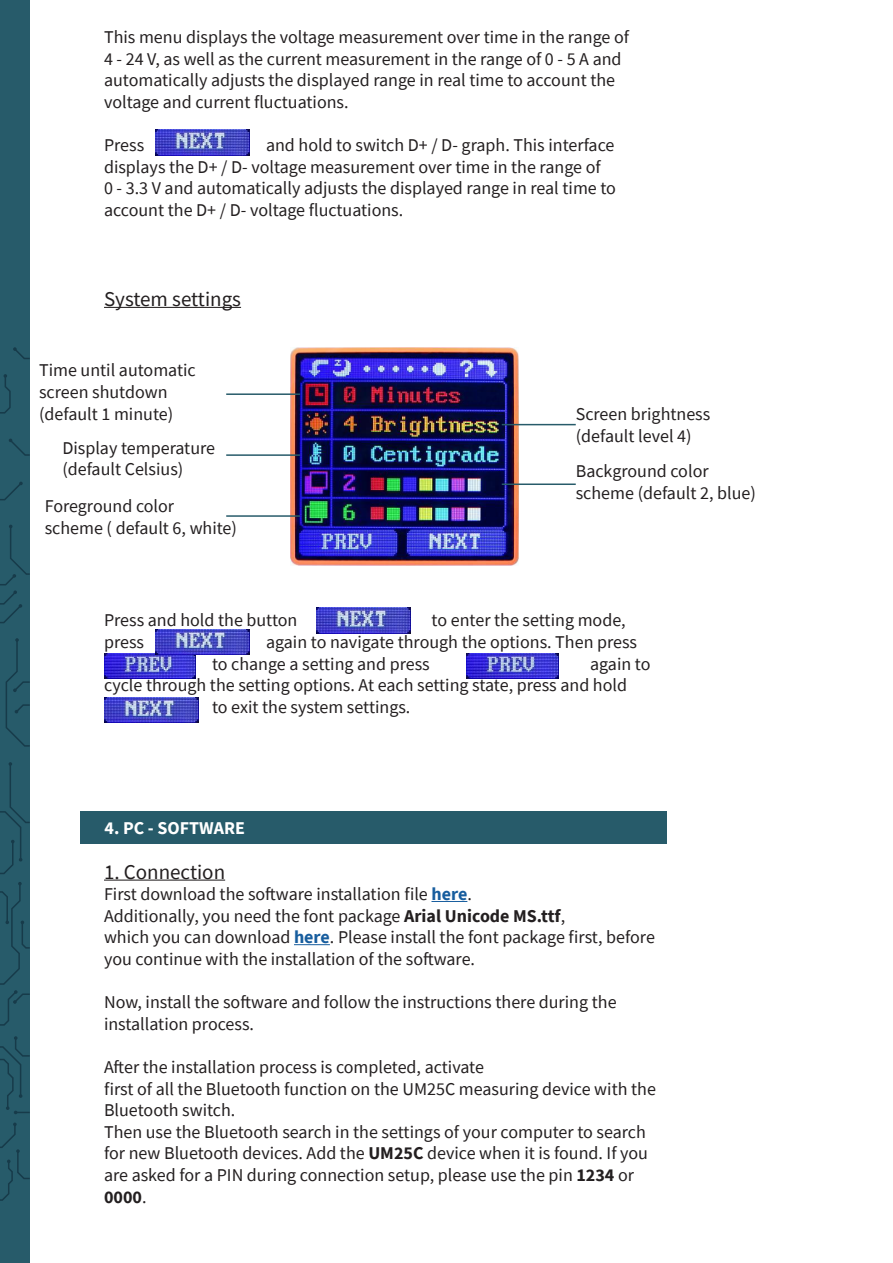
<style>
.page{position:relative;width:893px;height:1263px;background:#fff}
.page>*{position:absolute;margin:0;border:0;box-sizing:border-box;transform-origin:0 0}
.t1{font:21px "Source Sans Pro";color:#231f20}
.t2{font:18px/21.6px "Source Sans Pro";color:#231f20}
.t3{font:700 18px "Source Sans Pro";color:#fff}
.s1{font-weight:700;color:#175d9e}
.s2{font-weight:700}
</style>
<div class="page">
<div style="left:0;top:0;width:30px;height:1263px;background:#275b6a"></div>
<svg style="left:0;top:1122px;width:30px;height:79px"></svg>
<svg style="left:0;top:1036px;width:30px;height:78px"></svg>
<svg style="left:0;top:882px;width:30px;height:144px"></svg>
<svg style="left:0;top:762px;width:30px;height:112px"></svg>
<svg style="left:5px;top:638px;width:25px;height:109px"></svg>
<svg style="left:0;top:525px;width:30px;height:99px"></svg>
<svg style="left:0;top:482px;width:23px;height:19px"></svg>
<svg style="left:9px;top:438px;width:21px;height:18px"></svg>
<svg style="left:0;top:374px;width:11px;height:40px"></svg>
<svg style="left:13px;top:347px;width:17px;height:12px"></svg>
<hr style="left:104px;top:307px;width:137px;height:1px;background:#231f20">
<img style="left:156px;top:130px;width:94px;height:25px">
<img style="left:290px;top:348px;width:228px;height:217px">
<hr style="left:226px;top:393px;width:74px;height:2px;background:#275b6a">
<hr style="left:502px;top:424px;width:74px;height:1px;background:#275b6a">
<hr style="left:226px;top:454px;width:74px;height:2px;background:#275b6a">
<hr style="left:502px;top:483px;width:74px;height:2px;background:#275b6a">
<hr style="left:226px;top:515px;width:74px;height:2px;background:#275b6a">
<img style="left:104px;top:653px;width:92px;height:26px">
<img style="left:316px;top:608px;width:94px;height:25px">
<img style="left:156px;top:629px;width:94px;height:25px">
<img style="left:466px;top:653px;width:92px;height:26px">
<img style="left:104px;top:697px;width:94px;height:26px">
<div style="left:80px;top:811px;width:587px;height:33px;background:#275b6a"></div>
<hr style="left:104px;top:879px;width:121px;height:2px;background:#231f20">
<hr style="left:431px;top:901px;width:36px;height:1px;background:#175d9e">
<hr style="left:294px;top:944px;width:36px;height:1px;background:#175d9e">
<p class="t2" style="left:104px;top:26px;width:526px">This menu displays the voltage measurement over time in the range of 4 - 24 V, as well as the current measurement in the range of 0 - 5 A and automatically adjusts the displayed range in real time to account the voltage and current fluctuations.</p>
<p class="t2" style="left:104px;top:134px;width:42px">Press</p>
<p class="t2" style="left:104px;top:134px;width:513px;text-indent:162px">and hold to switch D+ / D- graph. This interface displays the D+ / D- voltage measurement over time in the range of<br>0 - 3.3 V and automatically adjusts the displayed range in real time to account the D+ / D- voltage fluctuations.</p>
<p class="t1" style="left:104px;top:285px;width:139px">System settings</p>
<p class="t2" style="left:39px;top:359px;width:158px">Time until automatic</p>
<p class="t2" style="left:39px;top:381px;width:130px">screen shutdown</p>
<p class="t2" style="left:39px;top:403px;width:136px">(default 1 minute)</p>
<p class="t2" style="left:576px;top:403px;width:136px">Screen brightness (default level 4)</p>
<p class="t2" style="left:62px;top:437px;width:154px">Display temperature (default Celsius)</p>
<p class="t2" style="left:576px;top:460px;width:182px">Background color scheme (default 2, blue)</p>
<p class="t2" style="left:45px;top:495px;width:194px">Foreground color scheme ( default 6, white)</p>
<p class="t2" style="left:104px;top:610px;width:195px">Press and hold the button</p>
<p class="t2" style="left:432px;top:610px;width:196px">to enter the setting mode,</p>
<p class="t2" style="left:104px;top:631px;width:42px">press</p>
<p class="t2" style="left:212px;top:631px;width:427px;text-indent:54px">again to navigate through the options. Then press to change a setting and press</p>
<p class="t2" style="left:590px;top:653px;width:62px">again to</p>
<p class="t2" style="left:104px;top:674px;width:525px">cycle through the setting options. At each setting state, press and hold</p>
<p class="t2" style="left:212px;top:696px;width:200px">to exit the system settings.</p>
<p class="t3" style="left:105px;top:815px;width:142px">4. PC - SOFTWARE</p>
<p class="t1" style="left:104px;top:858px;width:123px">1. Connection</p>
<p class="t2" style="left:104px;top:883px;width:552px">First download the software installation file <span class="s1">here</span>.<br>Additionally, you need the font package <span class="s2">Arial Unicode MS.ttf</span>,<br>which you can download <span class="s1">here</span>. Please install the font package first, before you continue with the installation of the software.</p>
<p class="t2" style="left:104px;top:991px;width:514px">Now, install the software and follow the instructions there during the installation process.</p>
<p class="t2" style="left:104px;top:1056px;width:381px">After the installation process is completed, activate</p>
<p class="t2" style="left:104px;top:1078px;width:553px">first of all the Bluetooth function on the UM25C measuring device with the</p>
<p class="t2" style="left:104px;top:1099px;width:546px">Bluetooth switch.<br>Then use the Bluetooth search in the settings of your computer to search for new Bluetooth devices. Add the <span class="s2">UM25C</span> device when it is found. If you are asked for a PIN during connection setup, please use the pin <span class="s2">1234</span> or <span class="s2">0000</span>.</p>
</div>
